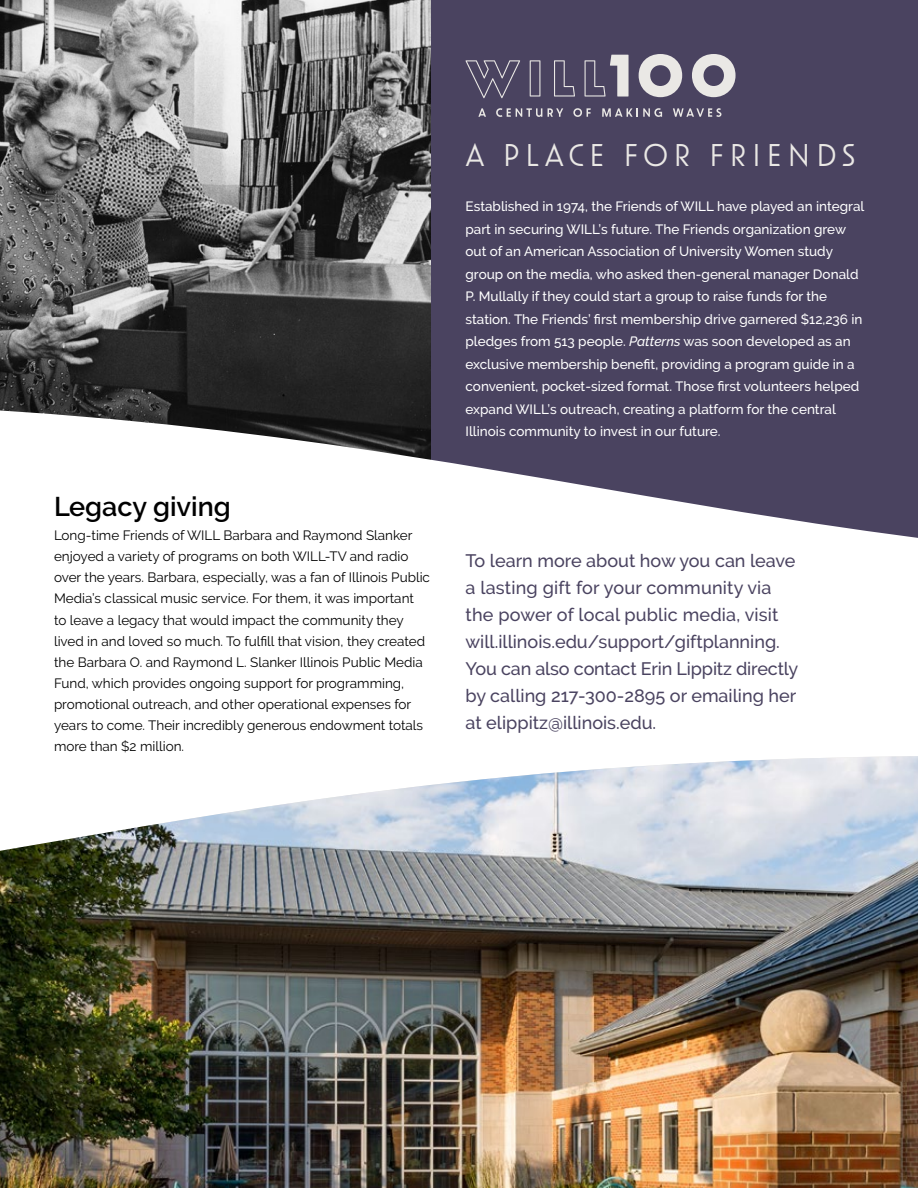
<style>
.page{position:relative;width:918px;height:1188px;background:#fff}
.page>*{position:absolute;margin:0;border:0;box-sizing:border-box;transform-origin:0 0}
.t1{font:300 36px "Oskar One";letter-spacing:.12em;color:#eae8e5}
.t2{font:600 27px "Raleway";color:#000}
.t3{font:500 18px/27px "Raleway";color:#4a4360}
.t4{font:500 13.5px/22.5px "Raleway";color:#fff}
.t5{font:13.5px/21px "Raleway";color:#000}
.s1{font-style:italic}
</style>
<div class="page">
<div style="left:431px;top:0;width:487px;height:400px;background:#4a4360"></div>
<img style="left:0;top:0;width:431px;height:400px">
<svg style="left:0;top:400px;width:918px;height:138px"></svg>
<img style="left:0;top:756px;width:918px;height:432px">
<svg style="left:466px;top:60px;width:54px;height:38px;background:#5d566f"></svg>
<svg style="left:530px;top:60px;width:10px;height:37px"></svg>
<svg style="left:554px;top:60px;width:21px;height:37px"></svg>
<svg style="left:639px;top:54px;width:43px;height:43px;background:#aeaab3"></svg>
<svg style="left:692px;top:54px;width:44px;height:43px;background:#aca8b1"></svg>
<svg style="left:585px;top:55px;width:44px;height:42px;background:#817c8d"></svg>
<svg style="left:478px;top:108px;width:8px;height:9px"></svg>
<svg style="left:496px;top:108px;width:46px;height:9px"></svg>
<svg style="left:548px;top:108px;width:15px;height:9px"></svg>
<svg style="left:573px;top:108px;width:18px;height:9px"></svg>
<svg style="left:602px;top:108px;width:60px;height:9px"></svg>
<svg style="left:673px;top:108px;width:48px;height:9px"></svg>
<h2 class="t2" style="left:54px;top:491px;width:178px">Legacy giving</h2>
<p class="t5" style="left:54px;top:525px;width:378px">Long-time Friends of WILL Barbara and Raymond Slanker enjoyed a variety of programs on both WILL-TV and radio over the years. Barbara, especially, was a fan of Illinois Public Media’s classical music service. For them, it was important<br>to leave a legacy that would impact the community they lived in and loved so much. To fulfill that vision, they created the Barbara O. and Raymond L. Slanker Illinois Public Media Fund, which provides ongoing support for programming, promotional outreach, and other operational expenses for years to come. Their incredibly generous endowment totals more than $2 million.</p>
<h1 class="t1" style="left:466px;top:136px;width:392px">A PLACE FOR FRIENDS</h1>
<p class="t4" style="left:466px;top:195px;width:400px">Established in 1974, the Friends of WILL have played an integral part in securing WILL’s future. The Friends organization grew out of an American Association of University Women study group on the media, who asked then-general manager Donald P. Mullally if they could start a group to raise funds for the station. The Friends’ first membership drive garnered $12,236 in pledges from 513 people. <span class="s1">Patterns</span> was soon developed as an exclusive membership benefit, providing a program guide in a convenient, pocket-sized format. Those first volunteers helped expand WILL’s outreach, creating a platform for the central Illinois community to invest in our future.</p>
<p class="t3" style="left:466px;top:547px;width:334px">To learn more about how you can leave a lasting gift for your community via the power of local public media, visit will.illinois.edu/support/giftplanning.<br>You can also contact Erin Lippitz directly by calling 217-300-2895 or emailing her at elippitz@illinois.edu.</p>
</div>
